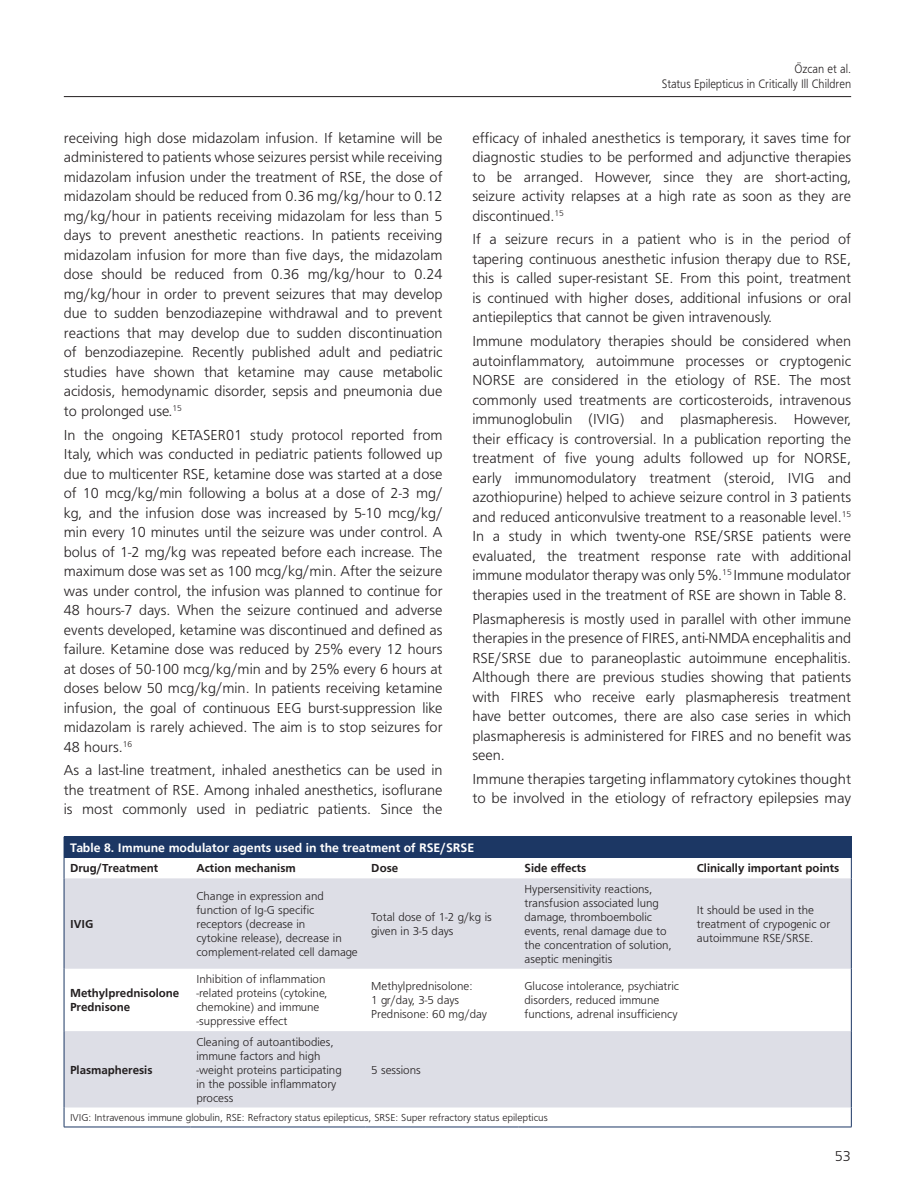
<style>
.page{position:relative;width:915px;height:1191px;background:#fff}
.page>*{position:absolute;margin:0;border:0;box-sizing:border-box;transform-origin:0 0}
.YAZI{font:15px/19.5px "Frugal Normal Tr";color:#231f20;text-align:justify}
.TABLO-BASI{font:12.75px "Frugal Bold Tr";color:#fff}
.t1{font:12.75px/15px "Frugal Normal Tr";color:#231f20;text-align:right;scale:.9 1}
.TABLO-YAZI{font:12px/14px "Frugal Normal Tr";color:#231f20}
.TABLO-ARA{font:12px "Frugal Bold Tr";color:#231f20}
.TABLO-YAZI-2{font:12px "Frugal Bold Tr";color:#231f20}
.TABLO-ALTI{font:10.5px "Frugal Normal Tr";color:#231f20}
</style>
<div class="page">
<hr style="left:64px;top:96px;width:786px;height:1px;background:#231f20">
<div style="left:64px;top:836px;width:787px;height:22px;background:#1c3764"></div>
<svg style="left:65px;top:878px;width:785px;height:229px;fill:#dddee6"></svg>
<svg style="left:64px;top:858px;width:1px;height:20px"></svg>
<svg style="left:850px;top:858px;width:1px;height:20px"></svg>
<hr style="left:64px;top:878px;width:1px;height:90px;background:#1c3764">
<hr style="left:850px;top:878px;width:1px;height:90px;background:#1c3764">
<hr style="left:64px;top:968px;width:1px;height:63px;background:#1c3764">
<hr style="left:850px;top:968px;width:1px;height:63px;background:#1c3764">
<hr style="left:64px;top:1031px;width:1px;height:76px;background:#1c3764">
<hr style="left:850px;top:1031px;width:1px;height:76px;background:#1c3764">
<svg style="left:64px;top:1107px;width:1px;height:19px"></svg>
<svg style="left:850px;top:1107px;width:1px;height:19px"></svg>
<hr style="left:64px;top:1126px;width:126px;height:1px;background:#1c3764">
<hr style="left:190px;top:1126px;width:175px;height:1px;background:#1c3764">
<hr style="left:365px;top:1126px;width:153px;height:1px;background:#1c3764">
<hr style="left:518px;top:1126px;width:172px;height:1px;background:#1c3764">
<hr style="left:690px;top:1126px;width:161px;height:1px;background:#1c3764">
<p class="YAZI" style="left:64px;top:128px;width:380px">receiving high dose midazolam infusion. If ketamine will be administered to patients whose seizures persist while receiving midazolam infusion under the treatment of RSE, the dose of midazolam should be reduced from 0.36 mg/kg/hour to 0.12 mg/kg/hour in patients receiving midazolam for less than 5 days to prevent anesthetic reactions. In patients receiving midazolam infusion for more than five days, the midazolam dose should be reduced from 0.36 mg/kg/hour to 0.24 mg/kg/hour in order to prevent seizures that may develop due to sudden benzodiazepine withdrawal and to prevent reactions that may develop due to sudden discontinuation of benzodiazepine. Recently published adult and pediatric studies have shown that ketamine may cause metabolic acidosis, hemodynamic disorder, sepsis and pneumonia due to prolonged use.<sup>15</sup></p>
<p class="YAZI" style="left:64px;top:425px;width:380px">In the ongoing KETASER01 study protocol reported from Italy, which was conducted in pediatric patients followed up due to multicenter RSE, ketamine dose was started at a dose of 10 mcg/kg/min following a bolus at a dose of 2-3 mg/ kg, and the infusion dose was increased by 5-10 mcg/kg/ min every 10 minutes until the seizure was under control. A bolus of 1-2 mg/kg was repeated before each increase. The maximum dose was set as 100 mcg/kg/min. After the seizure was under control, the infusion was planned to continue for 48 hours-7 days. When the seizure continued and adverse events developed, ketamine was discontinued and defined as failure. Ketamine dose was reduced by 25% every 12 hours at doses of 50-100 mcg/kg/min and by 25% every 6 hours at doses below 50 mcg/kg/min. In patients receiving ketamine infusion, the goal of continuous EEG burst-suppression like midazolam is rarely achieved. The aim is to stop seizures for 48 hours.<sup>16</sup></p>
<p class="YAZI" style="left:64px;top:760px;width:380px">As a last-line treatment, inhaled anesthetics can be used in the treatment of RSE. Among inhaled anesthetics, isoflurane is most commonly used in pediatric patients. Since the</p>
<p class="t1" style="left:661px;top:61px;width:212px">Özcan et al.<br>Status Epilepticus in Critically Ill Children</p>
<p class="YAZI" style="left:472px;top:128px;width:380px">efficacy of inhaled anesthetics is temporary, it saves time for diagnostic studies to be performed and adjunctive therapies to be arranged. However, since they are short-acting, seizure activity relapses at a high rate as soon as they are discontinued.<sup>15</sup></p>
<p class="YAZI" style="left:472px;top:230px;width:380px">If a seizure recurs in a patient who is in the period of tapering continuous anesthetic infusion therapy due to RSE, this is called super-resistant SE. From this point, treatment is continued with higher doses, additional infusions or oral antiepileptics that cannot be given intravenously.</p>
<p class="YAZI" style="left:472px;top:331px;width:380px">Immune modulatory therapies should be considered when autoinflammatory, autoimmune processes or cryptogenic NORSE are considered in the etiology of RSE. The most commonly used treatments are corticosteroids, intravenous immunoglobulin (IVIG) and plasmapheresis. However, their efficacy is controversial. In a publication reporting the treatment of five young adults followed up for NORSE, early immunomodulatory treatment (steroid, IVIG and azothiopurine) helped to achieve seizure control in 3 patients and reduced anticonvulsive treatment to a reasonable level.<sup>15<br></sup>In a study in which twenty-one RSE/SRSE patients were evaluated, the treatment response rate with additional immune modulator therapy was only 5%.<sup>15</sup> Immune modulator therapies used in the treatment of RSE are shown in Table 8.</p>
<p class="YAZI" style="left:472px;top:609px;width:380px">Plasmapheresis is mostly used in parallel with other immune therapies in the presence of FIRES, anti-NMDA encephalitis and RSE/SRSE due to paraneoplastic autoimmune encephalitis.<br>Although there are previous studies showing that patients with FIRES who receive early plasmapheresis treatment have better outcomes, there are also case series in which plasmapheresis is administered for FIRES and no benefit was seen.</p>
<p class="YAZI" style="left:472px;top:769px;width:380px">Immune therapies targeting inflammatory cytokines thought to be involved in the etiology of refractory epilepsies may</p>
<p class="TABLO-BASI" style="left:70px;top:840px;width:405px">Table 8. Immune modulator agents used in the treatment of RSE/SRSE</p>
<p class="TABLO-ARA" style="left:70px;top:861px;width:90px">Drug/Treatment</p>
<p class="TABLO-ARA" style="left:196px;top:861px;width:101px">Action mechanism</p>
<p class="TABLO-ARA" style="left:371px;top:861px;width:28px">Dose</p>
<p class="TABLO-ARA" style="left:524px;top:861px;width:63px">Side effects</p>
<p class="TABLO-ARA" style="left:696px;top:861px;width:144px">Clinically important points</p>
<p class="TABLO-YAZI-2" style="left:70px;top:917px;width:25px">IVIG</p>
<p class="TABLO-YAZI-2" style="left:70px;top:986px;width:111px">Methylprednisolone</p>
<p class="TABLO-YAZI-2" style="left:70px;top:1000px;width:62px">Prednisone</p>
<p class="TABLO-YAZI" style="left:196px;top:889px;width:163px">Change in expression and function of Ig-G specific receptors (decrease in<br>cytokine release), decrease in complement-related cell damage</p>
<p class="TABLO-YAZI" style="left:371px;top:910px;width:122px">Total dose of 1-2 g/kg is given in 3-5 days</p>
<p class="TABLO-YAZI" style="left:196px;top:972px;width:132px">Inhibition of inflammation -related proteins (cytokine, chemokine) and immune -suppressive effect</p>
<p class="TABLO-YAZI" style="left:371px;top:979px;width:103px">Methylprednisolone:<br>1 gr/day, 3-5 days</p>
<p class="TABLO-YAZI" style="left:371px;top:1007px;width:117px">Prednisone: 60 mg/day</p>
<p class="TABLO-YAZI" style="left:524px;top:882px;width:149px">Hypersensitivity reactions, transfusion associated lung damage, thromboembolic events, renal damage due to the concentration of solution, aseptic meningitis</p>
<p class="TABLO-YAZI" style="left:524px;top:979px;width:156px">Glucose intolerance, psychiatric disorders, reduced immune functions, adrenal insufficiency</p>
<p class="TABLO-YAZI" style="left:196px;top:1034px;width:147px">Cleaning of autoantibodies, immune factors and high -weight proteins participating in the possible inflammatory process</p>
<p class="TABLO-YAZI-2" style="left:70px;top:1062px;width:84px">Plasmapheresis</p>
<p class="TABLO-YAZI" style="left:371px;top:1062px;width:51px">5 sessions</p>
<p class="TABLO-ALTI" style="left:70px;top:1111px;width:479px">IVIG: Intravenous immune globulin, RSE: Refractory status epilepticus, SRSE: Super refractory status epilepticus</p>
<p class="TABLO-YAZI" style="left:696px;top:903px;width:135px">It should be used in the treatment of crypogenic or autoimmune RSE/SRSE.</p>
<p class="YAZI" style="left:834px;top:1146px;width:18px">53</p>
</div>
